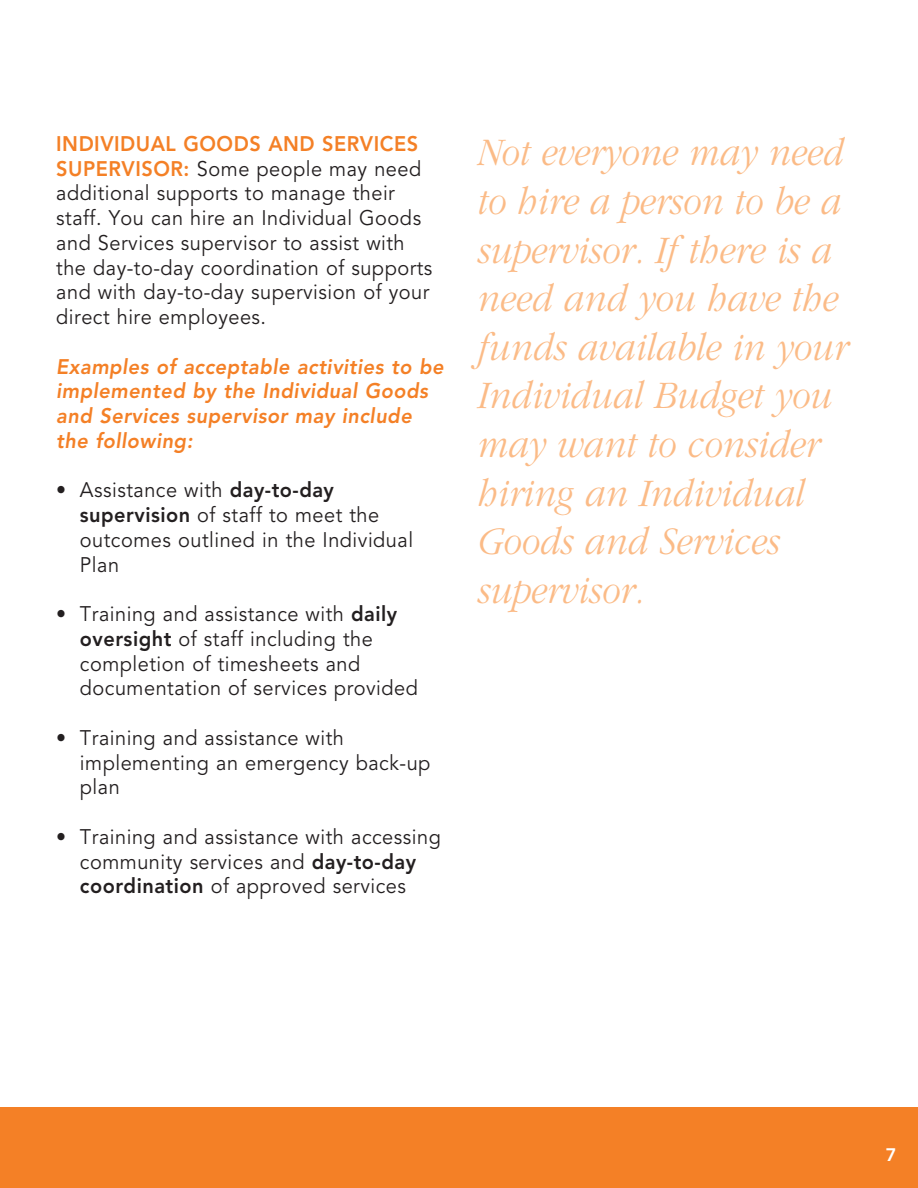
<style>
.page{position:relative;width:918px;height:1188px;background:#fff}
.page>*{position:absolute;margin:0;border:0;box-sizing:border-box;transform-origin:0 0}
.t1{font:italic 300 40.5px/48.6px "Garamond";color:#fbbb87;scale:.9 1}
.F2_Text_Book_14_16_5{font:21px/24.8px "Avenir";letter-spacing:.025em;color:#231f20;scale:.95 1}
.F2_Text_Book_14_16_5-2{font:italic 800 21px/24.8px "Avenir";letter-spacing:.025em;color:#f48026;scale:.95 1}
.t2{font:800 18px "Avenir";color:#fff}
.s1{font-weight:800;color:#f48026}
.s2{font-weight:800}
</style>
<div class="page">
<div style="left:0;top:1107px;width:918px;height:81px;background:#f48026"></div>
<p class="F2_Text_Book_14_16_5" style="left:56px;top:132px;width:397px"><span class="s1">INDIVIDUAL GOODS AND SERVICES SUPERVISOR:</span> Some people may need additional supports to manage their staff. You can hire an Individual Goods and Services supervisor to assist with the day-to-day coordination of supports and with day-to-day supervision of your direct hire employees.</p>
<p class="F2_Text_Book_14_16_5-2" style="left:56px;top:354px;width:409px">Examples of acceptable activities to be implemented by the Individual Goods and Services supervisor may include the following:</p>
<p class="F2_Text_Book_14_16_5" style="left:80px;top:478px;width:352px;text-indent:-24px">• Assistance with <span class="s2">day-to-day supervision</span> of staff to meet the outcomes outlined in the Individual<br>Plan</p>
<p class="F2_Text_Book_14_16_5" style="left:80px;top:602px;width:357px;text-indent:-24px">• Training and assistance with <span class="s2">daily oversight</span> of staff including the completion of timesheets and documentation of services provided</p>
<p class="F2_Text_Book_14_16_5" style="left:80px;top:726px;width:371px;text-indent:-24px">• Training and assistance with implementing an emergency back-up plan</p>
<p class="F2_Text_Book_14_16_5" style="left:56px;top:825px;width:406px;text-align:center">• Training and assistance with accessing community services and <span class="s2">day-to-day coordination</span> of approved services</p>
<p class="t1" style="left:477px;top:129px;width:413px">Not everyone may need to hire a person to be a supervisor. If there is a need and you have the funds available in your<br>Individual Budget you may want to consider hiring an Individual<br>Goods and Services supervisor.</p>
<p class="t2" style="left:886px;top:1144px;width:12px">7</p>
</div>
